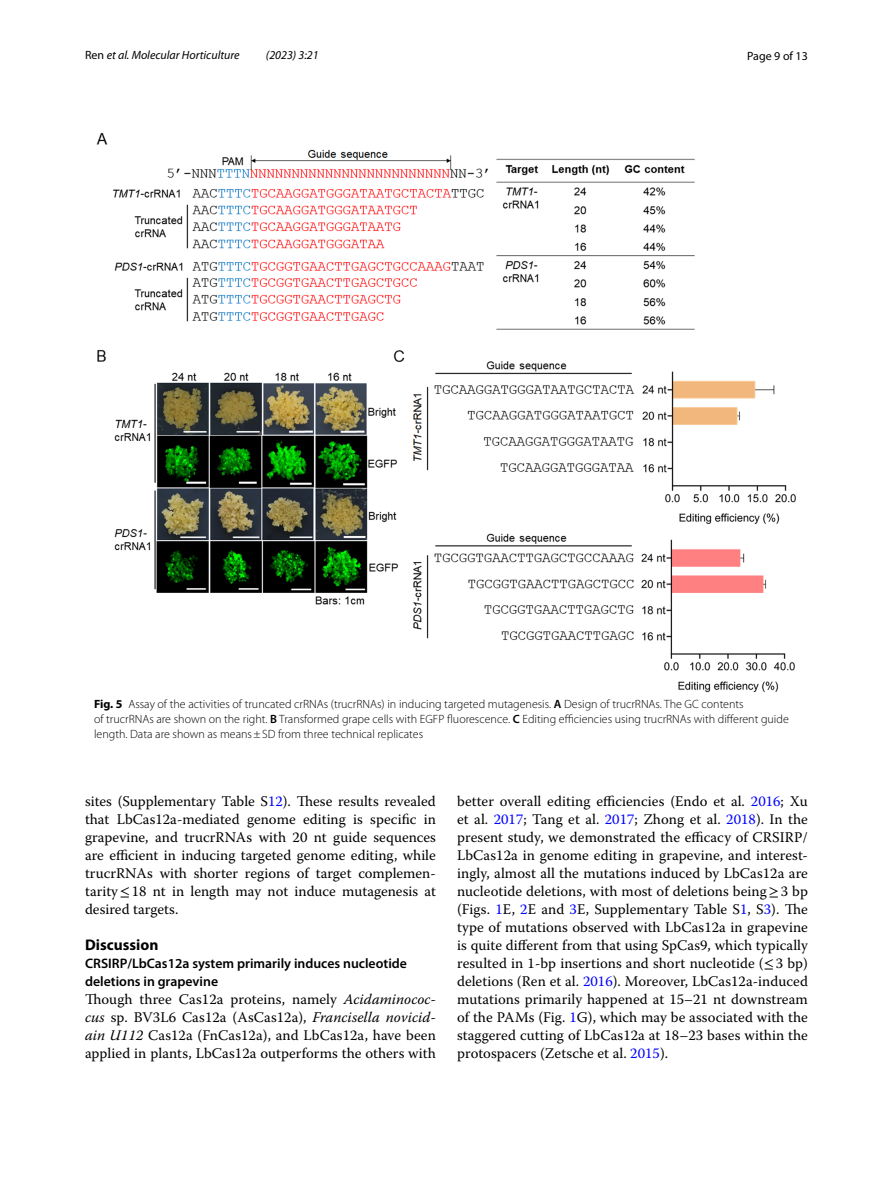
<style>
.page{position:relative;width:893px;height:1187px;background:#fff}
.page>*{position:absolute;margin:0;border:0;box-sizing:border-box;transform-origin:0 0}
.t1{font:700 15.45px "Myriad Pro";color:#000}
.t2{font:14.7px/18px "Warnock Pro";letter-spacing:.005em;color:#000;text-align:justify}
.t3{font:600 13.8px/18px "Myriad Pro";color:#000}
.t4{font:300 12px/15px "Myriad Pro";color:#000}
.t5{font:italic 12px "Myriad Pro";color:#000}
.t6{font:12px "Myriad Pro";color:#000}
.s1{font-style:normal}
.s2{font-weight:700}
.s3{font-weight:600}
.s4{color:#00f}
.s5{font-family:"STIX"}
.s6{font-style:italic}
</style>
<div class="page">
<img style="left:96px;top:133px;width:700px;height:559px">
<p class="t5" style="left:85px;top:48px;width:156px"><span class="s1">Ren</span> et al. Molecular Horticulture</p>
<p class="t5" style="left:266px;top:48px;width:54px">(2023) 3:21</p>
<p class="t6" style="left:747px;top:48px;width:62px">Page 9 of 13</p>
<p class="t4" style="left:94px;top:696px;width:696px"><span class="s2">Fig. 5</span> Assay of the activities of truncated crRNAs (trucrRNAs) in inducing targeted mutagenesis. <span class="s3">A</span> Design of trucrRNAs. The GC contents<br>of trucrRNAs are shown on the right. <span class="s3">B</span> Transformed grape cells with EGFP fluorescence. <span class="s3">C</span> Editing efficiencies using trucrRNAs with different guide length. Data are shown as means±SD from three technical replicates</p>
<p class="t2" style="left:85px;top:791px;width:352px">sites (Supplementary Table S<span class="s4">12</span>). These results revealed that LbCas12a-mediated genome editing is specific in grapevine, and trucrRNAs with 20 nt guide sequences are efficient in inducing targeted genome editing, while trucrRNAs with shorter regions of target complemen&shy;tarity<span class="s5">≤</span>18 nt in length may not induce mutagenesis at desired targets.</p>
<p class="t1" style="left:85px;top:934px;width:75px">Discussion</p>
<p class="t3" style="left:85px;top:953px;width:323px">CRSIRP/LbCas12a system primarily induces nucleotide deletions in grapevine</p>
<p class="t2" style="left:85px;top:989px;width:352px">Though three Cas12a proteins, namely <span class="s6">Acidaminococ&shy;cus</span> sp. BV3L6 Cas12a (AsCas12a), <span class="s6">Francisella novicid&shy;ain U112</span> Cas12a (FnCas12a), and LbCas12a, have been applied in plants, LbCas12a outperforms the others with</p>
<p class="t2" style="left:457px;top:791px;width:352px">better overall editing efficiencies (Endo et al. <span class="s4">2016</span>; Xu et al. <span class="s4">2017</span>; Tang et al. <span class="s4">2017</span>; Zhong et al. <span class="s4">2018</span>). In the present study, we demonstrated the efficacy of CRSIRP/ LbCas12a in genome editing in grapevine, and interest&shy;ingly, almost all the mutations induced by LbCas12a are nucleotide deletions, with most of deletions being<span class="s5">≥</span>3 bp (Figs. <span class="s4">1</span>E, <span class="s4">2</span>E and <span class="s4">3</span>E, Supplementary Table S<span class="s4">1</span>, S<span class="s4">3</span>). The type of mutations observed with LbCas12a in grapevine is quite different from that using SpCas9, which typically resulted in 1-bp insertions and short nucleotide (<span class="s5">≤</span>3 bp) deletions (Ren et al. <span class="s4">2016</span>). Moreover, LbCas12a-induced mutations primarily happened at 15–21 nt downstream of the PAMs (Fig. <span class="s4">1</span>G), which may be associated with the staggered cutting of LbCas12a at 18–23 bases within the protospacers (Zetsche et al. <span class="s4">2015</span>).</p>
</div>
